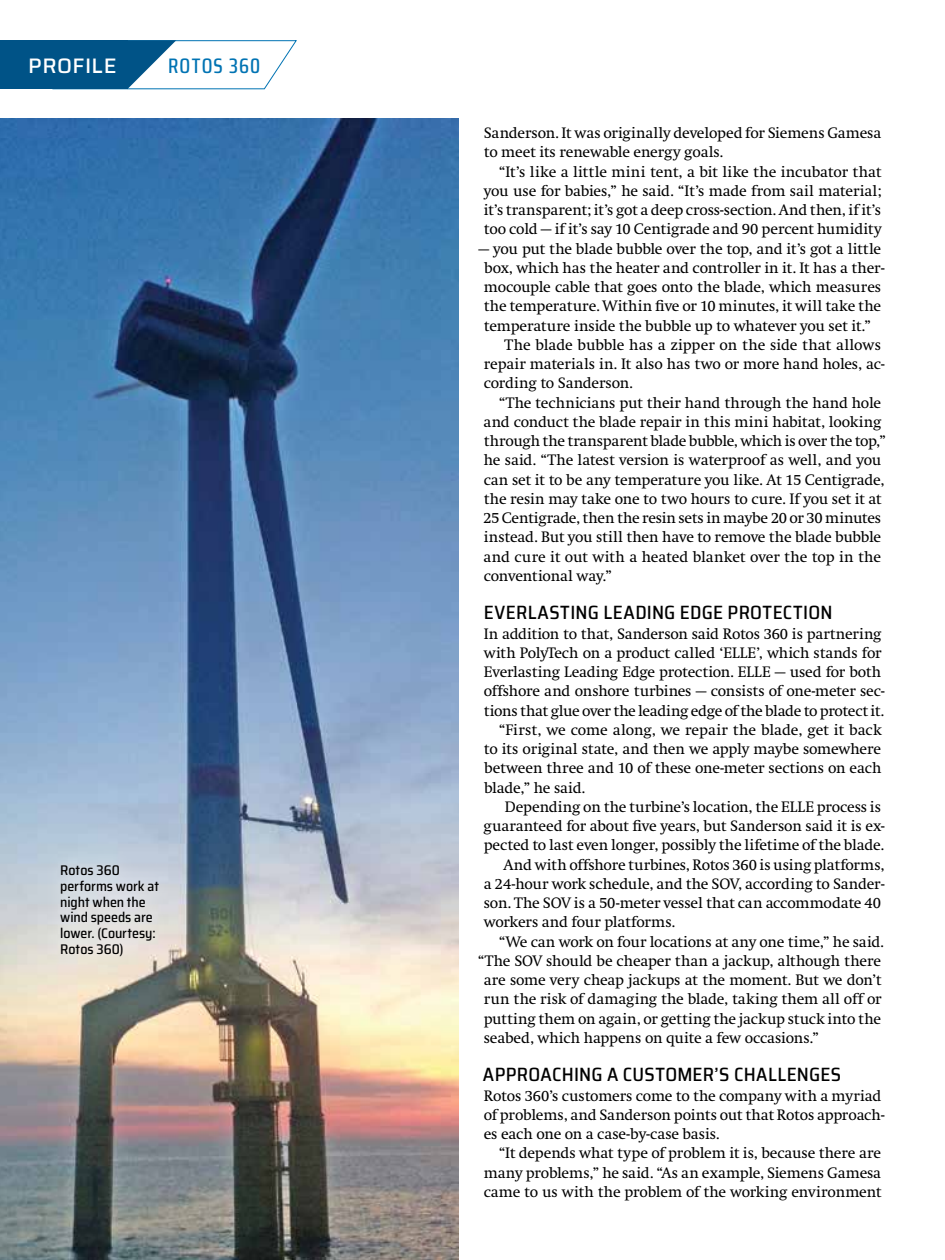
<style>
.page{position:relative;width:945px;height:1260px;background:#fff}
.page>*{position:absolute;margin:0;border:0;box-sizing:border-box;transform-origin:0 0}
.t1{font:500 21px "Saira Condensed";letter-spacing:.055em;color:#0073b3}
.t2{font:500 21px "Saira";letter-spacing:.025em;color:#fff}
.t3{font:500 semi-condensed 19.25px "Saira";letter-spacing:.015em;color:#000}
.t4{font:15.75px/19.2px "Swift";letter-spacing:-.015em;color:#000}
.t5{font:500 semi-condensed 14px/15.8px "Saira";color:#000}
</style>
<div class="page">
<img style="left:0;top:119px;width:459px;height:1141px">
<div style="left:42px;top:846px;width:134px;height:127px;background:linear-gradient(to bottom,#c1d1e2,#eee2d4)"></div>
<div style="left:0;top:40px;width:127px;height:49px;background:#005387"></div>
<svg style="left:52px;top:40px;width:245px;height:50px"></svg>
<h1 class="t2" style="left:28px;top:50px;width:90px">PROFILE</h1>
<h1 class="t1" style="left:168px;top:50px;width:94px">ROTOS 360</h1>
<p class="t5" style="left:60px;top:862px;width:100px">Rotos 360 performs work at night when the wind speeds are lower. (Courtesy:<br>Rotos 360)</p>
<p class="t4" style="left:484px;top:124px;width:399px">Sanderson. It was originally developed for Siemens Gamesa to meet its renewable energy goals.</p>
<p class="t4" style="left:484px;top:162px;width:399px;text-align:justify;text-indent:15px">“It’s like a little mini tent, a bit like the incubator that you use for babies,” he said. “It’s made from sail material; it’s transparent; it’s got a deep cross-section. And then, if it’s too cold — if it’s say 10 Centigrade and 90 percent humidity</p>
<p class="t4" style="left:479px;top:239px;width:404px">— you put the blade bubble over the top, and it’s got a little</p>
<p class="t4" style="left:484px;top:258px;width:402px">box, which has the heater and controller in it. It has a ther-</p>
<p class="t4" style="left:484px;top:278px;width:399px">mocouple cable that goes onto the blade, which measures</p>
<p class="t4" style="left:484px;top:297px;width:399px">the temperature. Within five or 10 minutes, it will take the</p>
<p class="t4" style="left:484px;top:316px;width:389px">temperature inside the bubble up to whatever you set it.”</p>
<p class="t4" style="left:505px;top:335px;width:378px">The blade bubble has a zipper on the side that allows</p>
<p class="t4" style="left:484px;top:355px;width:402px">repair materials in. It also has two or more hand holes, ac-</p>
<p class="t4" style="left:484px;top:374px;width:151px">cording to Sanderson.</p>
<p class="t4" style="left:499px;top:393px;width:384px">“The technicians put their hand through the hand hole</p>
<p class="t4" style="left:484px;top:412px;width:399px">and conduct the blade repair in this mini habitat, looking</p>
<p class="t4" style="left:484px;top:432px;width:404px">through the transparent blade bubble, which is over the top,”</p>
<p class="t4" style="left:484px;top:451px;width:399px">he said. “The latest version is waterproof as well, and you</p>
<p class="t4" style="left:484px;top:470px;width:402px">can set it to be any temperature you like. At 15 Centigrade,</p>
<p class="t4" style="left:484px;top:489px;width:399px">the resin may take one to two hours to cure. If you set it at</p>
<p class="t4" style="left:483px;top:509px;width:399px">25 Centigrade, then the resin sets in maybe 20 or 30 minutes</p>
<p class="t4" style="left:484px;top:528px;width:399px">instead. But you still then have to remove the blade bubble</p>
<p class="t4" style="left:484px;top:547px;width:399px">and cure it out with a heated blanket over the top in the</p>
<p class="t4" style="left:484px;top:566px;width:130px">conventional way.”</p>
<p class="t3" style="left:484px;top:598px;width:350px">EVERLASTING LEADING EDGE PROTECTION</p>
<p class="t4" style="left:484px;top:624px;width:399px">In addition to that, Sanderson said Rotos 360 is partnering</p>
<p class="t4" style="left:484px;top:643px;width:399px">with PolyTech on a product called ‘ELLE’, which stands for</p>
<p class="t4" style="left:484px;top:663px;width:399px">Everlasting Leading Edge protection. ELLE — used for both</p>
<p class="t4" style="left:484px;top:682px;width:402px">offshore and onshore turbines — consists of one-meter sec-</p>
<p class="t4" style="left:484px;top:701px;width:402px">tions that glue over the leading edge of the blade to protect it.</p>
<p class="t4" style="left:499px;top:720px;width:385px">“First, we come along, we repair the blade, get it back</p>
<p class="t4" style="left:484px;top:740px;width:399px">to its original state, and then we apply maybe somewhere</p>
<p class="t4" style="left:484px;top:759px;width:399px">between three and 10 of these one-meter sections on each</p>
<p class="t4" style="left:484px;top:778px;width:103px">blade,” he said.</p>
<p class="t4" style="left:505px;top:797px;width:378px">Depending on the turbine’s location, the ELLE process is</p>
<p class="t4" style="left:484px;top:817px;width:403px">guaranteed for about five years, but Sanderson said it is ex-</p>
<p class="t4" style="left:484px;top:836px;width:402px">pected to last even longer, possibly the lifetime of the blade.</p>
<p class="t4" style="left:504px;top:855px;width:382px">And with offshore turbines, Rotos 360 is using platforms,</p>
<p class="t4" style="left:484px;top:874px;width:402px">a 24-hour work schedule, and the SOV, according to Sander-</p>
<p class="t4" style="left:484px;top:894px;width:399px">son. The SOV is a 50-meter vessel that can accommodate 40</p>
<p class="t4" style="left:484px;top:913px;width:193px">workers and four platforms.</p>
<p class="t4" style="left:499px;top:932px;width:387px">“We can work on four locations at any one time,” he said.</p>
<p class="t4" style="left:478px;top:951px;width:405px">“The SOV should be cheaper than a jackup, although there</p>
<p class="t4" style="left:484px;top:971px;width:400px">are some very cheap jackups at the moment. But we don’t</p>
<p class="t4" style="left:484px;top:990px;width:399px">run the risk of damaging the blade, taking them all off or</p>
<p class="t4" style="left:484px;top:1009px;width:399px">putting them on again, or getting the jackup stuck into the</p>
<p class="t4" style="left:484px;top:1028px;width:337px">seabed, which happens on quite a few occasions.”</p>
<p class="t3" style="left:483px;top:1060px;width:360px">APPROACHING A CUSTOMER’S CHALLENGES</p>
<p class="t4" style="left:484px;top:1086px;width:402px">Rotos 360’s customers come to the company with a myriad of problems, and Sanderson points out that Rotos approach&shy;es each one on a case-by-case basis.</p>
<p class="t4" style="left:484px;top:1144px;width:400px;text-align:justify;text-indent:15px">“It depends what type of problem it is, because there are many problems,” he said. “As an example, Siemens Gamesa came to us with the problem of the working environment</p>
</div>
